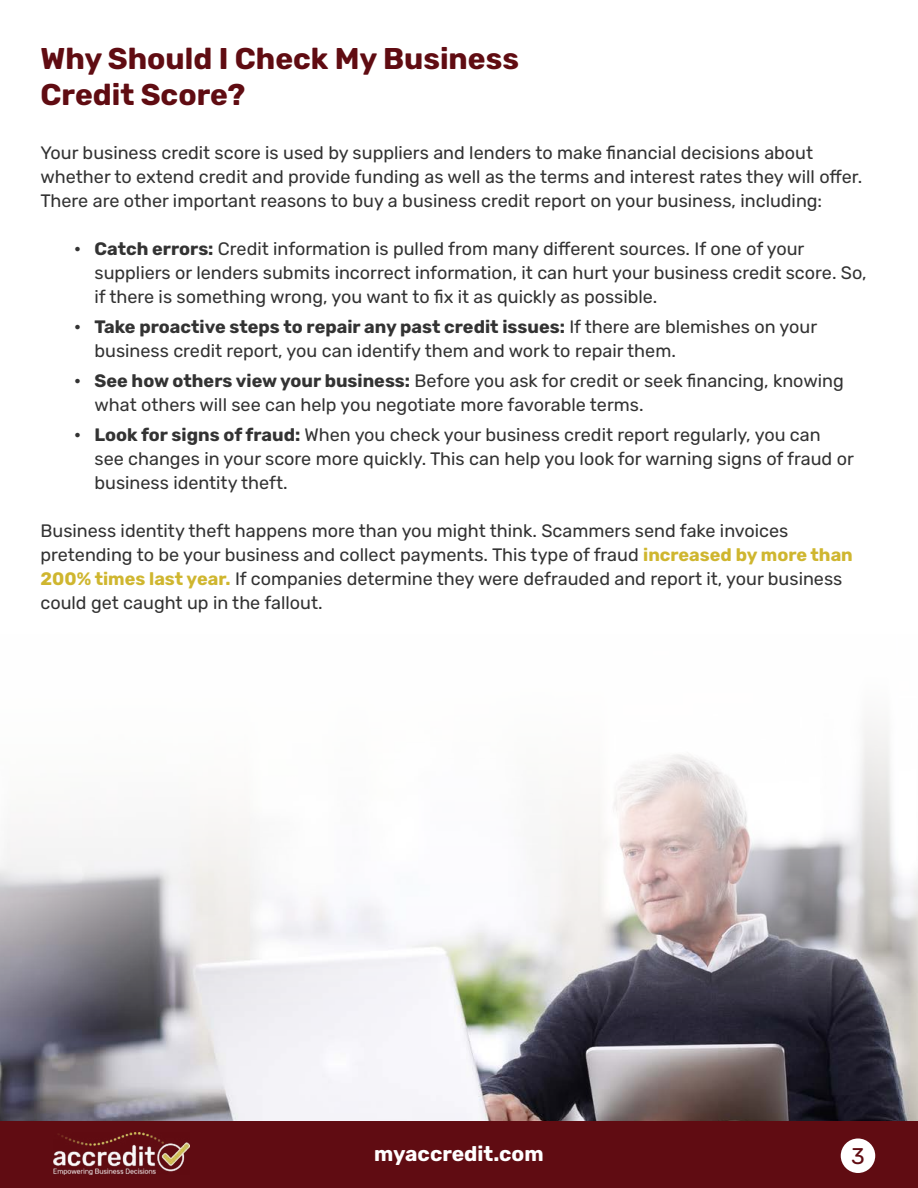
<style>
.page{position:relative;width:918px;height:1188px;background:#fff}
.page>*{position:absolute;margin:0;border:0;box-sizing:border-box;transform-origin:0 0}
.t1{font:700 30px/36px "Rubik";color:#600c12}
.t2{font:22.65px "Rubik";color:#600c12}
.t3{font:700 21px "Rubik";color:#fff}
.t4{font:18px/24px "Rubik";color:#333}
.s1{font-weight:700}
.s2{font-weight:700;color:#cfb62f}
</style>
<div class="page">
<div style="left:0;top:1120px;width:918px;height:68px;background:#600c12"></div>
<div style="left:841px;top:1138px;width:34px;height:35px;background:#fff;border-radius:50%"></div>
<img style="left:53px;top:1133px;width:137px;height:41px">
<img style="left:0;top:726px;width:918px;height:394px">
<h1 class="t1" style="left:40px;top:41px;width:480px">Why Should I Check My Business<br>Credit Score?</h1>
<p class="t4" style="left:40px;top:141px;width:823px">Your business credit score is used by suppliers and lenders to make financial decisions about whether to extend credit and provide funding as well as the terms and interest rates they will offer.<br>There are other important reasons to buy a business credit report on your business, including:</p>
<p class="t4" style="left:94px;top:237px;width:774px;text-indent:-20px"><span class="s1">• Catch errors:</span> Credit information is pulled from many different sources. If one of your suppliers or lenders submits incorrect information, it can hurt your business credit score. So, if there is something wrong, you want to fix it as quickly as possible.</p>
<p class="t4" style="left:94px;top:315px;width:724px;text-indent:-20px"><span class="s1">• Take proactive steps to repair any past credit issues:</span> If there are blemishes on your business credit report, you can identify them and work to repair them.</p>
<p class="t4" style="left:94px;top:369px;width:751px;text-indent:-20px"><span class="s1">• See how others view your business:</span> Before you ask for credit or seek financing, knowing what others will see can help you negotiate more favorable terms.</p>
<p class="t4" style="left:94px;top:423px;width:761px;text-indent:-20px"><span class="s1">• Look for signs of fraud:</span> When you check your business credit report regularly, you can see changes in your score more quickly. This can help you look for warning signs of fraud or business identity theft.</p>
<p class="t4" style="left:40px;top:519px;width:814px">Business identity theft happens more than you might think. Scammers send fake invoices pretending to be your business and collect payments. This type of fraud <span class="s2">increased by more than 200% times last year.</span> If companies determine they were defrauded and report it, your business could get caught up in the fallout.</p>
<p class="t3" style="left:374px;top:1142px;width:171px">myaccredit.com</p>
<p class="t2" style="left:851px;top:1143px;width:15px">3</p>
</div>
